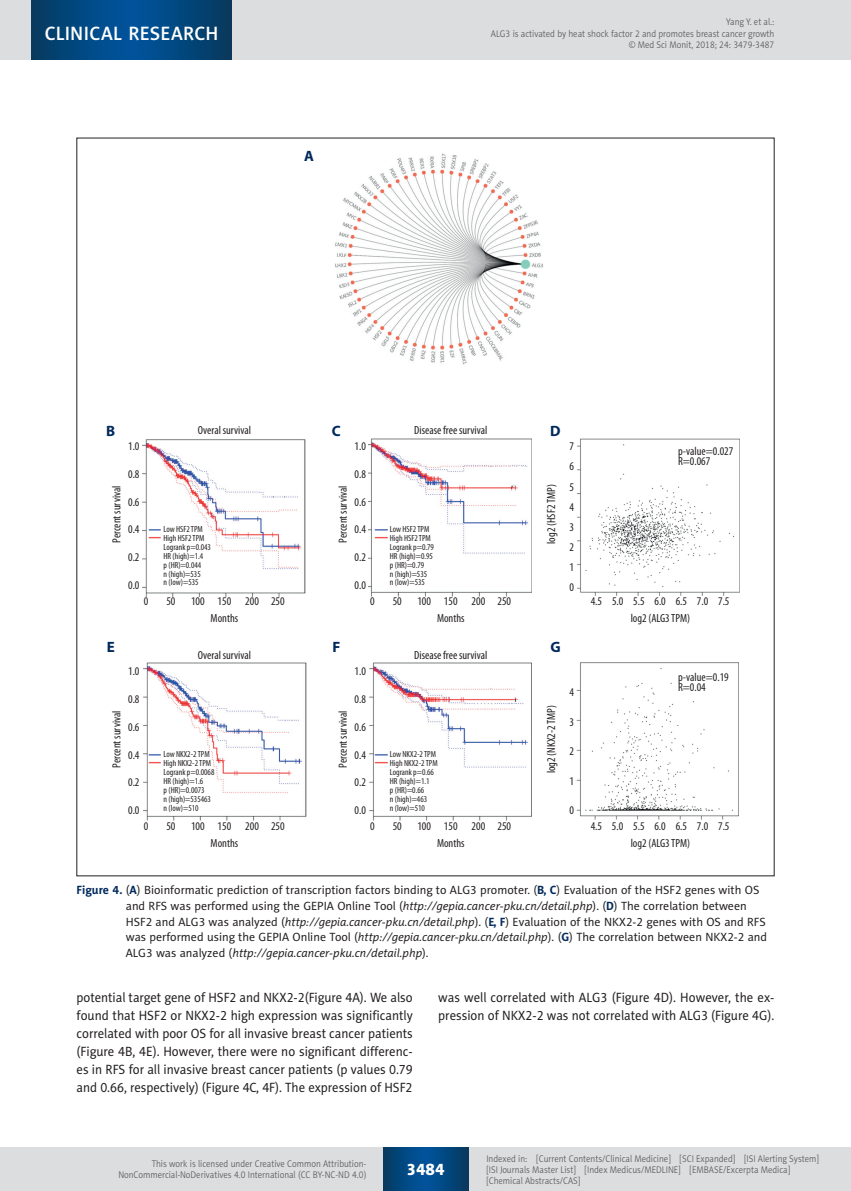
<style>
.page{position:relative;width:851px;height:1191px;background:#fff}
.page>*{position:absolute;margin:0;border:0;box-sizing:border-box;transform-origin:0 0}
.t1{font:19.5px "Naomi Sans EFN Medium";letter-spacing:.015em;color:#fff}
.t2{font:16.5px "Naomi Sans EFN Heavy";color:#fff}
.t3{font:700 15px "Myriad Pro";color:#00295c}
.MSM_Body{font:13.5px/18px "Naomi Sans EFN";color:#231f20;text-align:justify;scale:.95 1}
.MSM_Rycina_tytul{font:12px/15.8px "Naomi Sans EFN";color:#231f20}
.t4{font:condensed 11.85px/20.1px "Myriad Pro";color:#231f20}
.t5{font:9.75px/11.2px "Naomi Sans EFN Light";color:#57585a;text-align:right;scale:.9 1}
.t6{font:condensed 8.85px/8.9px "Myriad Pro";color:#231f20}
.s1{font-weight:700;color:#00295c}
.s2{font-style:italic}
</style>
<div class="page">
<img style="left:142px;top:439px;width:163px;height:157px">
<img style="left:368px;top:438px;width:164px;height:158px">
<img style="left:577px;top:438px;width:163px;height:157px">
<img style="left:576px;top:663px;width:163px;height:156px">
<img style="left:369px;top:663px;width:163px;height:158px">
<img style="left:144px;top:663px;width:162px;height:158px">
<img style="left:335px;top:153px;width:208px;height:212px">
<svg style="left:148px;top:528px;width:13px;height:11px"></svg>
<svg style="left:375px;top:528px;width:12px;height:11px"></svg>
<svg style="left:148px;top:753px;width:13px;height:11px"></svg>
<svg style="left:375px;top:753px;width:12px;height:11px"></svg>
<div style="left:0;top:1148px;width:850px;height:43px;background:#dcdddf"></div>
<svg style="left:383px;top:1147px;width:85px;height:43px;background:#02477e"></svg>
<div style="left:0;top:0;width:850px;height:60px;background:#dcdddf"></div>
<hr style="left:850px;top:0;width:1px;height:60px;background:#dcdddf">
<svg style="left:32px;top:0;width:200px;height:60px;background:#02477e"></svg>
<h1 class="t1" style="left:45px;top:22px;width:175px">CLINICAL RESEARCH</h1>
<p class="t3" style="left:304px;top:147px;width:11px">A</p>
<p class="t5" style="left:491px;top:16px;width:316px">Yang Y. et al.:<br>ALG3 is activated by heat shock factor 2 and promotes breast cancer growth © Med Sci Monit, 2018; 24: 3479-3487</p>
<p class="t3" style="left:106px;top:421px;width:11px">B</p>
<p class="t4" style="left:198px;top:420px;width:55px">Overal survival</p>
<p class="t3" style="left:332px;top:421px;width:10px">C</p>
<p class="t4" style="left:414px;top:420px;width:75px">Disease free survival</p>
<p class="t3" style="left:550px;top:421px;width:12px">D</p>
<p class="t4" style="left:128px;top:437px;width:13px">1.0</p>
<p class="t4" style="left:128px;top:464px;width:13px">0.8</p>
<p class="t4" style="left:128px;top:492px;width:13px">0.6</p>
<p class="t4" style="left:128px;top:520px;width:13px">0.4</p>
<p class="t4" style="left:128px;top:547px;width:13px">0.2</p>
<p class="t4" style="left:128px;top:575px;width:13px">0.0</p>
<p class="t4" style="left:107px;top:542px;width:58px;rotate:-90deg">Percent survival</p>
<p class="t6" style="left:163px;top:525px;width:49px">Low HSF2 TPM<br>High HSF2 TPM<br>Logrank p=0.043<br>HR (high)=1.4<br>p (HR)=0.044<br>n (high)=535<br>n (low)=535</p>
<p class="t4" style="left:354px;top:437px;width:13px">1.0</p>
<p class="t4" style="left:354px;top:464px;width:13px">0.8</p>
<p class="t4" style="left:354px;top:492px;width:13px">0.6</p>
<p class="t4" style="left:354px;top:520px;width:13px">0.4</p>
<p class="t4" style="left:354px;top:547px;width:13px">0.2</p>
<p class="t4" style="left:354px;top:575px;width:13px">0.0</p>
<p class="t4" style="left:333px;top:542px;width:58px;rotate:-90deg">Percent survival</p>
<p class="t6" style="left:390px;top:525px;width:46px">Low HSF2 TPM<br>High HSF2 TPM<br>Logrank p=0.79<br>HR (high)=0.95 p (HR)=0.79<br>n (high)=535<br>n (low)=535</p>
<p class="t4" style="left:541px;top:544px;width:61px;rotate:-90deg">log2 (HSF2 TMP)</p>
<p class="t4" style="left:569px;top:437px;width:6px;text-align:justify">7<br>6<br>5<br>4<br>3<br>2<br>1<br>0</p>
<p class="t4" style="left:678px;top:447px;width:57px;line-height:10.1px">p-value=0.027<br>R=0.067</p>
<p class="t4" style="left:144px;top:591px;width:6px">0</p>
<p class="t4" style="left:166px;top:591px;width:11px">50</p>
<p class="t4" style="left:191px;top:591px;width:95px">100 150 200 250</p>
<p class="t4" style="left:370px;top:591px;width:6px">0</p>
<p class="t4" style="left:392px;top:591px;width:11px">50</p>
<p class="t4" style="left:417px;top:591px;width:95px">100 150 200 250</p>
<p class="t4" style="left:590px;top:591px;width:55px">4.5 5.0 5.5</p>
<p class="t4" style="left:675px;top:591px;width:13px">6.5</p>
<p class="t4" style="left:654px;top:591px;width:13px">6.0</p>
<p class="t4" style="left:696px;top:591px;width:34px">7.0 7.5</p>
<p class="t4" style="left:211px;top:608px;width:29px">Months</p>
<p class="t4" style="left:437px;top:608px;width:29px">Months</p>
<p class="t4" style="left:630px;top:608px;width:61px">log2 (ALG3 TPM)</p>
<p class="t3" style="left:107px;top:637px;width:10px">E</p>
<p class="t4" style="left:198px;top:645px;width:55px">Overal survival</p>
<p class="t3" style="left:332px;top:637px;width:9px">F</p>
<p class="t4" style="left:414px;top:645px;width:75px">Disease free survival</p>
<p class="t3" style="left:550px;top:637px;width:12px">G</p>
<p class="t4" style="left:128px;top:662px;width:13px">1.0</p>
<p class="t4" style="left:128px;top:689px;width:13px">0.8</p>
<p class="t4" style="left:128px;top:717px;width:13px">0.6</p>
<p class="t4" style="left:128px;top:745px;width:13px">0.4</p>
<p class="t4" style="left:128px;top:772px;width:13px">0.2</p>
<p class="t4" style="left:128px;top:800px;width:13px">0.0</p>
<p class="t4" style="left:107px;top:767px;width:59px;rotate:-90deg">Percent survival</p>
<p class="t6" style="left:163px;top:750px;width:52px">Low NKX2-2 TPM<br>High NKX2-2 TPM<br>Logrank p=0.0068<br>HR (high)=1.6<br>p (HR)=0.0073<br>n (high)=535463 n (low)=510</p>
<p class="t4" style="left:354px;top:662px;width:13px">1.0</p>
<p class="t4" style="left:354px;top:689px;width:13px">0.8</p>
<p class="t4" style="left:354px;top:717px;width:13px">0.6</p>
<p class="t4" style="left:354px;top:745px;width:13px">0.4</p>
<p class="t4" style="left:354px;top:772px;width:13px">0.2</p>
<p class="t4" style="left:354px;top:800px;width:13px">0.0</p>
<p class="t4" style="left:333px;top:767px;width:59px;rotate:-90deg">Percent survival</p>
<p class="t6" style="left:390px;top:750px;width:49px">Low NKX2-2 TPM<br>High NKX2-2 TPM<br>Logrank p=0.66<br>HR (high)=1.1<br>p (HR)=0.66<br>n (high)=463<br>n (low)=510</p>
<p class="t4" style="left:541px;top:773px;width:70px;rotate:-90deg">log2 (NKX2-2 TMP)</p>
<p class="t4" style="left:569px;top:682px;width:6px">4</p>
<p class="t4" style="left:569px;top:712px;width:6px">3</p>
<p class="t4" style="left:569px;top:741px;width:6px">2</p>
<p class="t4" style="left:569px;top:771px;width:6px">1</p>
<p class="t4" style="left:569px;top:800px;width:6px">0</p>
<p class="t4" style="left:678px;top:672px;width:52px;line-height:10.1px">p-value=0.19<br>R=0.04</p>
<p class="t4" style="left:144px;top:816px;width:6px">0</p>
<p class="t4" style="left:166px;top:816px;width:11px">50</p>
<p class="t4" style="left:191px;top:816px;width:95px">100 150 200 250</p>
<p class="t4" style="left:370px;top:816px;width:6px">0</p>
<p class="t4" style="left:392px;top:816px;width:11px">50</p>
<p class="t4" style="left:417px;top:816px;width:95px">100 150 200 250</p>
<p class="t4" style="left:590px;top:816px;width:55px">4.5 5.0 5.5</p>
<p class="t4" style="left:675px;top:816px;width:13px">6.5</p>
<p class="t4" style="left:654px;top:816px;width:13px">6.0</p>
<p class="t4" style="left:696px;top:816px;width:34px">7.0 7.5</p>
<p class="t4" style="left:211px;top:833px;width:29px">Months</p>
<p class="t4" style="left:437px;top:833px;width:29px">Months</p>
<p class="t4" style="left:630px;top:833px;width:61px">log2 (ALG3 TPM)</p>
<p class="MSM_Rycina_tytul" style="left:126px;top:882px;width:642px;text-indent:-49px"><span class="s1">Figure 4.</span> (<span class="s1">A</span>) Bioinformatic prediction of transcription factors binding to ALG3 promoter. (<span class="s1">B, C</span>) Evaluation of the HSF2 genes with OS and RFS was performed using the GEPIA Online Tool (<span class="s2">http://gepia.cancer-pku.cn/detail.php</span>). (<span class="s1">D</span>) The correlation between HSF2 and ALG3 was analyzed (<span class="s2">http://gepia.cancer-pku.cn/detail.php</span>). (<span class="s1">E, F</span>) Evaluation of the NKX2-2 genes with OS and RFS was performed using the GEPIA Online Tool (<span class="s2">http://gepia.cancer-pku.cn/detail.php</span>). (<span class="s1">G</span>) The correlation between NKX2-2 and ALG3 was analyzed (<span class="s2">http://gepia.cancer-pku.cn/detail.php</span>).</p>
<p class="MSM_Body" style="left:77px;top:988px;width:355px">potential target gene of HSF2 and NKX2-2(Figure 4A). We also found that HSF2 or NKX2-2 high expression was significantly correlated with poor OS for all invasive breast cancer patients (Figure 4B, 4E). However, there were no significant differenc&shy;es in RFS for all invasive breast cancer patients (p values 0.79 and 0.66, respectively) (Figure 4C, 4F). The expression of HSF2</p>
<p class="MSM_Body" style="left:438px;top:988px;width:355px">was well correlated with ALG3 (Figure 4D). However, the ex&shy;pression of NKX2-2 was not correlated with ALG3 (Figure 4G).</p>
<p class="t5" style="left:118px;top:1158px;width:277px">This work is licensed under Creative Common Attribution-<br>NonCommercial-NoDerivatives 4.0 International (CC BY-NC-ND 4.0)</p>
<h2 class="t2" style="left:406px;top:1159px;width:40px">3484</h2>
<p class="t5" style="left:486px;top:1152px;width:371px;text-align:left">Indexed in: [Current Contents/Clinical Medicine] [SCI Expanded] [ISI Alerting System] [ISI Journals Master List] [Index Medicus/MEDLINE] [EMBASE/Excerpta Medica] [Chemical Abstracts/CAS]</p>
</div>
